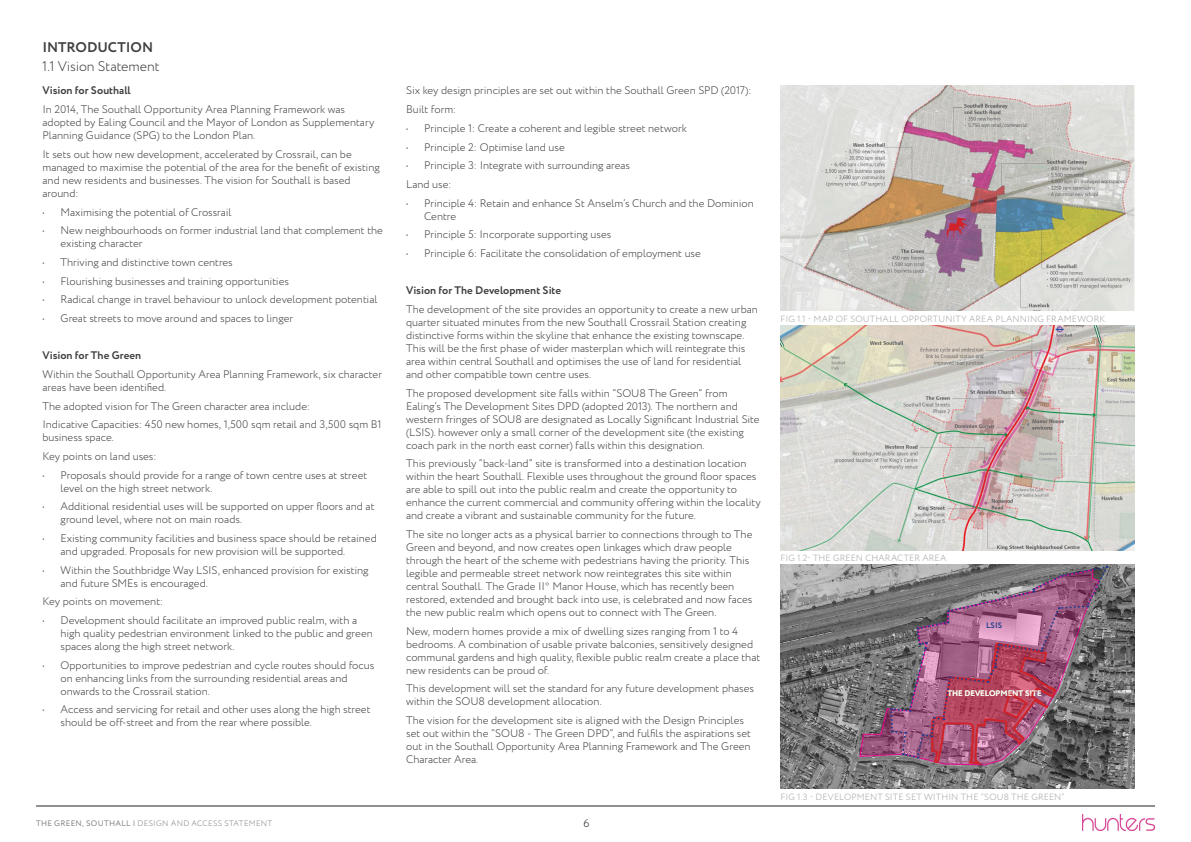
<style>
.page{position:relative;width:1191px;height:842px;background:#fff}
.page>*{position:absolute;margin:0;border:0;box-sizing:border-box;transform-origin:0 0}
.Sub_Heading{font:300 14px "Circe";letter-spacing:-.005em;color:#3e3e3f}
.Heading{font:700 14px "Circe";color:#3e3e3f}
.Sub_Heading-2{font:300 11px/13px "Circe";color:#3e3e3f}
.Sub_Heading-3{font:700 11px "Circe";color:#3e3e3f}
.t1{font:300 11px "Circe";color:#231f20}
.Captions{font:300 9px "Circe";letter-spacing:.015em;color:#a4a5a9}
.t2{font:300 8px "Circe";letter-spacing:.035em;color:#808285}
.t3{font:700 8px "Circe";color:#f2f2e9}
.t4{font:700 8px "Circe";color:#253f8e}
.s1{font-weight:400}
</style>
<div class="page">
<hr style="left:36px;top:806px;width:1119px;height:1px;background:#231f20">
<img style="left:1082px;top:815px;width:73px;height:15px">
<img style="left:780px;top:564px;width:354px;height:225px">
<svg style="left:859px;top:569px;width:30px;height:197px;background:#7d7278"></svg>
<img style="left:780px;top:86px;width:354px;height:224px">
<img style="left:780px;top:326px;width:354px;height:224px">
<svg style="left:946px;top:217px;width:21px;height:20px"></svg>
<svg style="left:889px;top:565px;width:218px;height:201px;background:#926479"></svg>
<p class="Heading" style="left:42px;top:38px;width:112px">INTRODUCTION</p>
<p class="Sub_Heading" style="left:42px;top:57px;width:119px">1.1 Vision Statement</p>
<p class="Sub_Heading-3" style="left:43px;top:83px;width:90px">Vision for Southall</p>
<p class="Sub_Heading-2" style="left:43px;top:103px;width:333px">In 2014, The Southall Opportunity Area Planning Framework was adopted by Ealing Council and the Mayor of London as Supplementary<br>Planning Guidance (SPG) to the London Plan.</p>
<p class="Sub_Heading-2" style="left:43px;top:148px;width:339px">It sets out how new development, accelerated by Crossrail, can be managed to maximise the potential of the area for the benefi t of existing and new residents and businesses. The vision for Southall is based around:</p>
<p class="Sub_Heading-2" style="left:43px;top:206px;width:191px">• Maximising the potential of Crossrail</p>
<p class="Sub_Heading-2" style="left:61px;top:224px;width:324px;text-indent:-18px">• New neighbourhoods on former industrial land that complement the existing character</p>
<p class="Sub_Heading-2" style="left:43px;top:256px;width:192px">• Thriving and distinctive town centres</p>
<p class="Sub_Heading-2" style="left:43px;top:275px;width:248px">• Flourishing businesses and training opportunities</p>
<p class="Sub_Heading-2" style="left:43px;top:293px;width:336px">• Radical change in travel behaviour to unlock development potential</p>
<p class="Sub_Heading-2" style="left:43px;top:312px;width:252px">• Great streets to move around and spaces to linger</p>
<p class="Sub_Heading-3" style="left:43px;top:348px;width:100px">Vision for The Green</p>
<p class="Sub_Heading-2" style="left:43px;top:368px;width:341px">Within the Southall Opportunity Area Planning Framework, six character areas have been identified.</p>
<p class="Sub_Heading-2" style="left:43px;top:400px;width:269px">The adopted vision for The Green character area include:</p>
<p class="Sub_Heading-2" style="left:43px;top:418px;width:340px">Indicative Capacities: 450 new homes, 1,500 sqm retail and 3,500 sqm B1 business space.</p>
<p class="Sub_Heading-2" style="left:43px;top:450px;width:116px">Key points on land uses:</p>
<p class="Sub_Heading-2" style="left:61px;top:469px;width:308px;text-indent:-18px">• Proposals should provide for a range of town centre uses at street level on the high street network.</p>
<p class="Sub_Heading-2" style="left:61px;top:500px;width:315px;text-indent:-18px">• Additional residential uses will be supported on upper floors and at ground level, where not on main roads.</p>
<p class="Sub_Heading-2" style="left:61px;top:532px;width:318px;text-indent:-18px">• Existing community facilities and business space should be retained and upgraded. Proposals for new provision will be supported.</p>
<p class="Sub_Heading-2" style="left:61px;top:564px;width:309px;text-indent:-18px">• Within the Southbridge Way LSIS, enhanced provision for existing and future SMEs is encouraged.</p>
<p class="Sub_Heading-2" style="left:43px;top:595px;width:122px">Key points on movement:</p>
<p class="Sub_Heading-2" style="left:61px;top:614px;width:314px;text-indent:-18px">• Development should facilitate an improved public realm, with a high quality pedestrian environment linked to the public and green spaces along the high street network.</p>
<p class="Sub_Heading-2" style="left:61px;top:659px;width:315px;text-indent:-18px">• Opportunities to improve pedestrian and cycle routes should focus on enhancing links from the surrounding residential areas and onwards to the Crossrail station.</p>
<p class="Sub_Heading-2" style="left:61px;top:703px;width:311px;text-indent:-18px">• Access and servicing for retail and other uses along the high street should be off-street and from the rear where possible.</p>
<p class="Sub_Heading-2" style="left:406px;top:85px;width:347px">Six key design principles are set out within the Southall Green SPD (2017):</p>
<p class="Sub_Heading-2" style="left:406px;top:103px;width:52px">Built form:</p>
<p class="Sub_Heading-2" style="left:406px;top:122px;width:282px">• Principle 1: Create a coherent and legible street network</p>
<p class="Sub_Heading-2" style="left:406px;top:141px;width:160px">• Principle 2: Optimise land use</p>
<p class="Sub_Heading-2" style="left:406px;top:159px;width:225px">• Principle 3: Integrate with surrounding areas</p>
<p class="Sub_Heading-2" style="left:406px;top:178px;width:47px">Land use:</p>
<p class="Sub_Heading-2" style="left:424px;top:197px;width:331px;text-indent:-18px">• Principle 4: Retain and enhance St Anselm’s Church and the Dominion<br>Centre</p>
<p class="Sub_Heading-2" style="left:406px;top:228px;width:207px">• Principle 5: Incorporate supporting uses</p>
<p class="Sub_Heading-2" style="left:406px;top:247px;width:296px">• Principle 6: Facilitate the consolidation of employment use</p>
<p class="Sub_Heading-3" style="left:406px;top:283px;width:156px">Vision for The Development Site</p>
<p class="Sub_Heading-2" style="left:406px;top:303px;width:353px">The development of the site provides an opportunity to create a new urban quarter situated minutes from the new Southall Crossrail Station creating distinctive forms within the skyline that enhance the existing townscape.<br>This will be the first phase of wider masterplan which will reintegrate this area within central Southall and optimises the use of land for residential and other compatible town centre uses.</p>
<p class="Sub_Heading-2" style="left:406px;top:387px;width:355px">The proposed development site falls within “SOU8 The Green” from Ealing’s The Development Sites DPD (adopted 2013). The northern and western fringes of SOU8 are designated as Locally Significant Industrial Site (LSIS). however only a small corner of the development site (the existing coach park in the north east corner) falls within this designation.</p>
<p class="Sub_Heading-2" style="left:406px;top:457px;width:356px">This previously “back-land” site is transformed into a destination location within the heart Southall. Flexible uses throughout the ground floor spaces are able to spill out into the public realm and create the opportunity to enhance the current commercial and community offering within the locality and create a vibrant and sustainable community for the future.</p>
<p class="Sub_Heading-2" style="left:406px;top:528px;width:348px">The site no longer acts as a physical barrier to connections through to The Green and beyond, and now creates open linkages which draw people through the heart of the scheme with pedestrians having the priority. This legible and permeable street network now reintegrates this site within central Southall. The Grade II* Manor House, which has recently been restored, extended and brought back into use, is celebrated and now faces the new public realm which opens out to connect with The Green.</p>
<p class="Sub_Heading-2" style="left:406px;top:625px;width:355px">New, modern homes provide a mix of dwelling sizes ranging from 1 to 4 bedrooms. A combination of usable private balconies, sensitively designed communal gardens and high quality, flexible public realm create a place that new residents can be proud of.</p>
<p class="Sub_Heading-2" style="left:406px;top:682px;width:349px">This development will set the standard for any future development phases within the SOU8 development allocation.</p>
<p class="Sub_Heading-2" style="left:406px;top:714px;width:346px">The vision for the development site is aligned with the Design Principles set out within the “SOU8 - The Green DPD”, and fulfi ls the aspirations set out in the Southall Opportunity Area Planning Framework and The Green Character Area.</p>
<p class="t2" style="left:36px;top:818px;width:238px"><span class="s1">THE GREEN, SOUTHALL |</span> DESIGN AND ACCESS STATEMENT</p>
<p class="t1" style="left:583px;top:816px;width:8px">6</p>
<p class="Captions" style="left:780px;top:313px;width:326px">FIG 1.1 - MAP OF SOUTHALL OPPORTUNITY AREA PLANNING FRAMEWORK</p>
<p class="Captions" style="left:780px;top:552px;width:167px">FIG 1.2- THE GREEN CHARACTER AREA</p>
<p class="t4" style="left:986px;top:620px;width:17px">LSIS</p>
<p class="t3" style="left:947px;top:688px;width:96px">THE DEVELOPMENT SITE</p>
<p class="Captions" style="left:780px;top:791px;width:286px">FIG 1.3 - DEVELOPMENT SITE SET WITHIN THE “SOU8 THE GREEN”</p>
</div>
